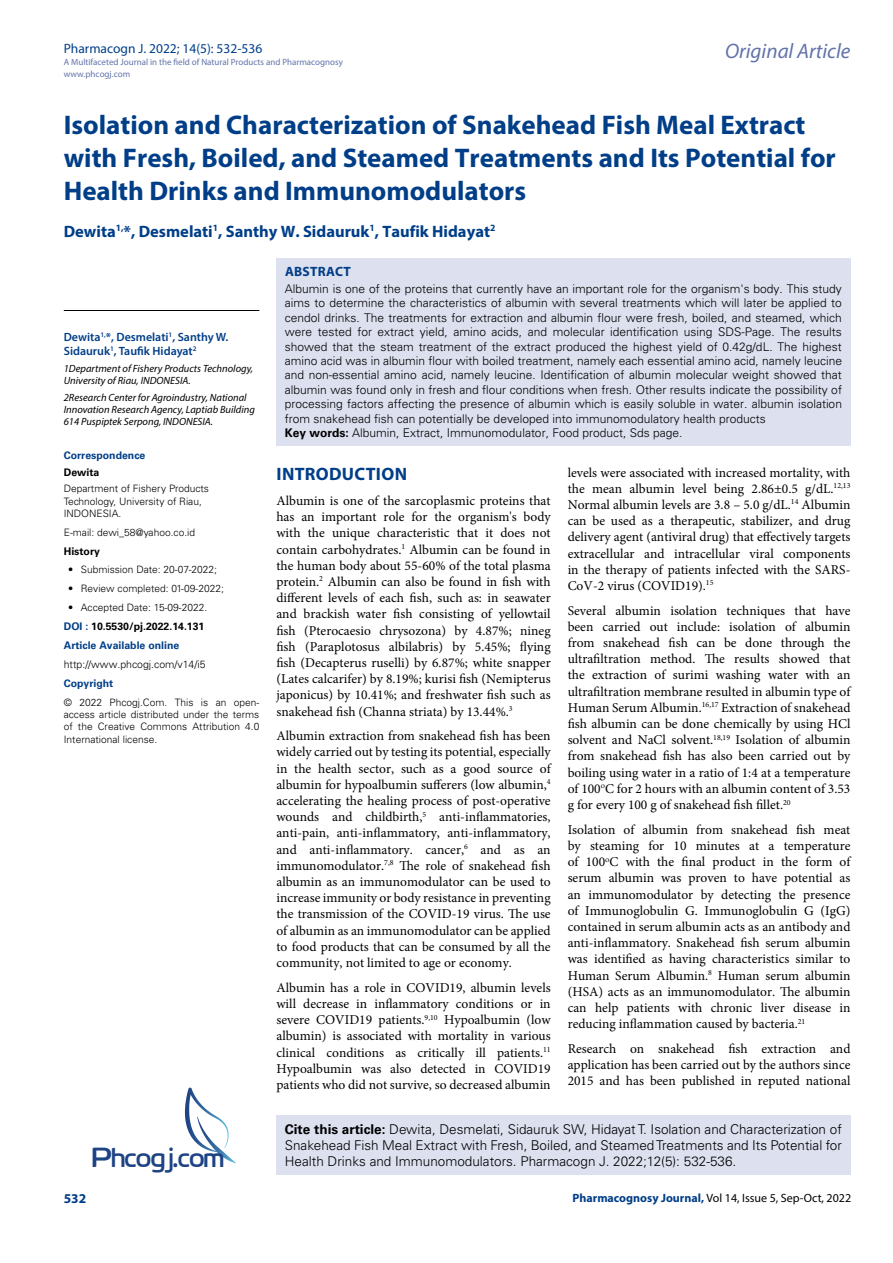
<style>
.page{position:relative;width:893px;height:1263px;background:#fff}
.page>*{position:absolute;margin:0;border:0;box-sizing:border-box;transform-origin:0 0}
.t1{font:27.6px "Cloud World";color:#1e4384}
.t2{font:700 27px/33px "Myriad Pro";color:#003e88}
.t3{font:italic 21px "Myriad Pro";color:#6273aa}
.t4{font:700 18px "Myriad Pro";letter-spacing:.015em;color:#003e88}
.t5{font:700 16.5px "Myriad Pro";color:#003e88}
.t6{font:13.5px/16.2px "Minion Pro";color:#000;text-align:justify}
.t7{font:300 13.5px/16.2px "Univers LT Std";color:#000}
.t8{font:13.5px "Myriad Pro";color:#003f89}
.t9{font:700 13.5px "Myriad Pro";letter-spacing:.02em;color:#003e88}
.t10{font:300 12px/14.4px "Univers LT Std";color:#000}
.t11{font:600 12px/14.4px "Myriad Pro";color:#003e88}
.t12{font:12px "Myriad Pro";color:#000}
.t13{font:italic 10.5px/12.3px "Myriad Pro";color:#000}
.t14{font:700 10.5px/18.9px "Univers LT Std";color:#003e88}
.t15{font:300 10.5px "Univers LT Std";color:#000}
.t16{font:700 10.5px "Univers LT Std";color:#000}
.t17{font:300 10.2px/12.3px "Univers LT Std";color:#000}
.t18{font:9px/12px "Myriad Pro";color:#6273aa}
.s1{color:#000}
.s2{font-weight:700}
.s3{font-weight:700;color:#003e88}
</style>
<div class="page">
<div style="left:276px;top:1115px;width:574px;height:60px;background:#dde0ef"></div>
<svg style="left:185px;top:1087px;width:51px;height:76px"></svg>
<div style="left:276px;top:258px;width:574px;height:187px;background:#dde0ef"></div>
<hr style="left:64px;top:310px;width:195px;height:1px;background:#000">
<p class="t8" style="left:64px;top:40px;width:200px">Pharmacogn J. 2022; 14(5): 532-536</p>
<p class="t18" style="left:64px;top:55px;width:281px">A Multifaceted Journal in the field of Natural Products and Pharmacognosy www.phcogj.com</p>
<h3 class="t3" style="left:725px;top:38px;width:127px">Original Article</h3>
<h2 class="t2" style="left:64px;top:108px;width:774px">Isolation and Characterization of Snakehead Fish Meal Extract with Fresh, Boiled, and Steamed Treatments and Its Potential for<br>Health Drinks and Immunomodulators</h2>
<p class="t5" style="left:64px;top:220px;width:433px">Dewita<sup>1,</sup>*, Desmelati<sup>1</sup>, Santhy W. Sidauruk<sup>1</sup>, Taufik Hidayat<sup>2</sup></p>
<p class="t11" style="left:64px;top:329px;width:166px">Dewita<sup>1,</sup>*, Desmelati<sup>1</sup>, Santhy W.<br>Sidauruk<sup>1</sup>, Taufik Hidayat<sup>2</sup></p>
<p class="t13" style="left:64px;top:362px;width:191px">1Department of Fishery Products Technology,<br>University of Riau, INDONESIA.</p>
<p class="t13" style="left:64px;top:391px;width:193px">2Research Center for Agroindustry, National<br>Innovation Research Agency, Laptiab Building<br>614 Puspiptek Serpong, INDONESIA.</p>
<p class="t14" style="left:64px;top:446px;width:83px">Correspondence</p>
<p class="t16" style="left:64px;top:466px;width:37px">Dewita</p>
<p class="t17" style="left:64px;top:483px;width:147px">Department of Fishery Products<br>Technology, University of Riau,<br>INDONESIA.</p>
<p class="t17" style="left:64px;top:526px;width:133px">E-mail: dewi_58@yahoo.co.id</p>
<p class="t16" style="left:64px;top:545px;width:38px">History</p>
<p class="t17" style="left:68px;top:564px;width:150px">• Submission Date: 20-07-2022;</p>
<p class="t17" style="left:68px;top:582px;width:157px">• Review completed: 01-09-2022;</p>
<p class="t17" style="left:68px;top:601px;width:141px">• Accepted Date: 15-09-2022.</p>
<p class="t14" style="left:64px;top:617px;width:142px">DOI : <span class="s1">10.5530/pj.2022.14.131<br></span>Article Available online</p>
<p class="t15" style="left:64px;top:658px;width:143px">http://www.phcogj.com/v14/i5</p>
<p class="t14" style="left:64px;top:674px;width:51px">Copyright</p>
<p class="t17" style="left:64px;top:696px;width:197px;text-align:justify">© 2022 Phcogj.Com. This is an open&shy;access article distributed under the terms of the Creative Commons Attribution 4.0<br>International license.</p>
<p class="t9" style="left:285px;top:263px;width:67px">ABSTRACT</p>
<p class="t10" style="left:285px;top:281px;width:559px">Albumin is one of the proteins that currently have an important role for the organism's body. This study aims to determine the characteristics of albumin with several treatments which will later be applied to cendol drinks. The treatments for extraction and albumin flour were fresh, boiled, and steamed, which were tested for extract yield, amino acids, and molecular identification using SDS-Page. The results showed that the steam treatment of the extract produced the highest yield of 0.42g/dL. The highest amino acid was in albumin flour with boiled treatment, namely each essential amino acid, namely leucine and non-essential amino acid, namely leucine. Identification of albumin molecular weight showed that albumin was found only in fresh and flour conditions when fresh. Other results indicate the possibility of processing factors affecting the presence of albumin which is easily soluble in water. albumin isolation from snakehead fish can potentially be developed into immunomodulatory health products<br><span class="s2">Key words:</span> Albumin, Extract, Immunomodulator, Food product, Sds page.</p>
<h3 class="t4" style="left:277px;top:462px;width:132px">INTRODUCTION</h3>
<p class="t6" style="left:276px;top:493px;width:276px">Albumin is one of the sarcoplasmic proteins that has an important role for the organism's body with the unique characteristic that it does not contain carbohydrates.<sup>1</sup> Albumin can be found in the human body about 55-60% of the total plasma protein.<sup>2</sup> Albumin can also be found in fish with different levels of each fish, such as: in seawater and brackish water fish consisting of yellowtail fish (Pterocaesio chrysozona) by 4.87%; nineg fish (Paraplotosus albilabris) by 5.45%; flying fish (Decapterus ruselli) by 6.87%; white snapper (Lates calcarifer) by 8.19%; kurisi fish (Nemipterus japonicus) by 10.41%; and freshwater fish such as snakehead fish (Channa striata) by 13.44%.<sup>3</sup></p>
<p class="t6" style="left:276px;top:728px;width:276px">Albumin extraction from snakehead fish has been widely carried out by testing its potential, especially in the health sector, such as a good source of albumin for hypoalbumin sufferers (low albumin,<sup>4 </sup>accelerating the healing process of post-operative wounds and childbirth,<sup>5</sup> anti-inflammatories, anti-pain, anti-inflammatory, anti-inflammatory, and anti-inflammatory. cancer,<sup>6</sup> and as an immunomodulator.<sup>7,8</sup> The role of snakehead fish albumin as an immunomodulator can be used to increase immunity or body resistance in preventing the transmission of the COVID-19 virus. The use of albumin as an immunomodulator can be applied to food products that can be consumed by all the community, not limited to age or economy.</p>
<p class="t6" style="left:276px;top:979px;width:276px">Albumin has a role in COVID19, albumin levels will decrease in inflammatory conditions or in severe COVID19 patients.<sup>9,10</sup> Hypoalbumin (low albumin) is associated with mortality in various clinical conditions as critically ill patients.<sup>11<br></sup>Hypoalbumin was also detected in COVID19 patients who did not survive, so decreased albumin</p>
<p class="t6" style="left:568px;top:464px;width:284px">levels were associated with increased mortality, with the mean albumin level being 2.86±0.5 g/dL.<sup>12,13<br></sup>Normal albumin levels are 3.8 – 5.0 g/dL.<sup>14</sup> Albumin can be used as a therapeutic, stabilizer, and drug delivery agent (antiviral drug) that effectively targets extracellular and intracellular viral components in the therapy of patients infected with the SARS-CoV-2 virus (COVID19).<sup>15</sup></p>
<p class="t6" style="left:568px;top:602px;width:284px">Several albumin isolation techniques that have been carried out include: isolation of albumin from snakehead fish can be done through the ultrafiltration method. The results showed that the extraction of surimi washing water with an ultrafiltration membrane resulted in albumin type of Human Serum Albumin.<sup>16,17</sup> Extraction of snakehead fish albumin can be done chemically by using HCl solvent and NaCl solvent.<sup>18,19</sup> Isolation of albumin from snakehead fish has also been carried out by boiling using water in a ratio of 1:4 at a temperature of 100 C for 2 hours with an albumin content of 3.53 g for every 100 g of snakehead fish fillet.<sup>20</sup></p>
<p class="t6" style="left:568px;top:821px;width:284px">Isolation of albumin from snakehead fish meat by steaming for 10 minutes at a temperature of 100 C with the final product in the form of serum albumin was proven to have potential as an immunomodulator by detecting the presence of Immunoglobulin G. Immunoglobulin G (IgG) contained in serum albumin acts as an antibody and anti-inflammatory. Snakehead fish serum albumin was identified as having characteristics similar to Human Serum Albumin.<sup>8</sup> Human serum albumin (HSA) acts as an immunomodulator. The albumin can help patients with chronic liver disease in reducing inflammation caused by bacteria.<sup>21</sup></p>
<p class="t6" style="left:568px;top:1040px;width:284px">Research on snakehead fish extraction and application has been carried out by the authors since 2015 and has been published in reputed national</p>
<p class="t7" style="left:285px;top:1121px;width:559px"><span class="s2">Cite this article:</span> Dewita, Desmelati, Sidauruk SW, Hidayat T. Isolation and Characterization of<br>Snakehead Fish Meal Extract with Fresh, Boiled, and Steamed Treatments and Its Potential for</p>
<h1 class="t1" style="left:92px;top:1136px;width:134px">Phcogj.com</h1>
<p class="t7" style="left:285px;top:1153px;width:453px">Health Drinks and Immunomodulators. Pharmacogn J. 2022;12(5): 532-536.</p>
<p class="t12" style="left:572px;top:1190px;width:280px"><span class="s3">Pharmacognosy Journal,</span> Vol 14, Issue 5, Sep-Oct, 2022</p>
<p class="t9" style="left:64px;top:1190px;width:24px">532</p>
</div>
